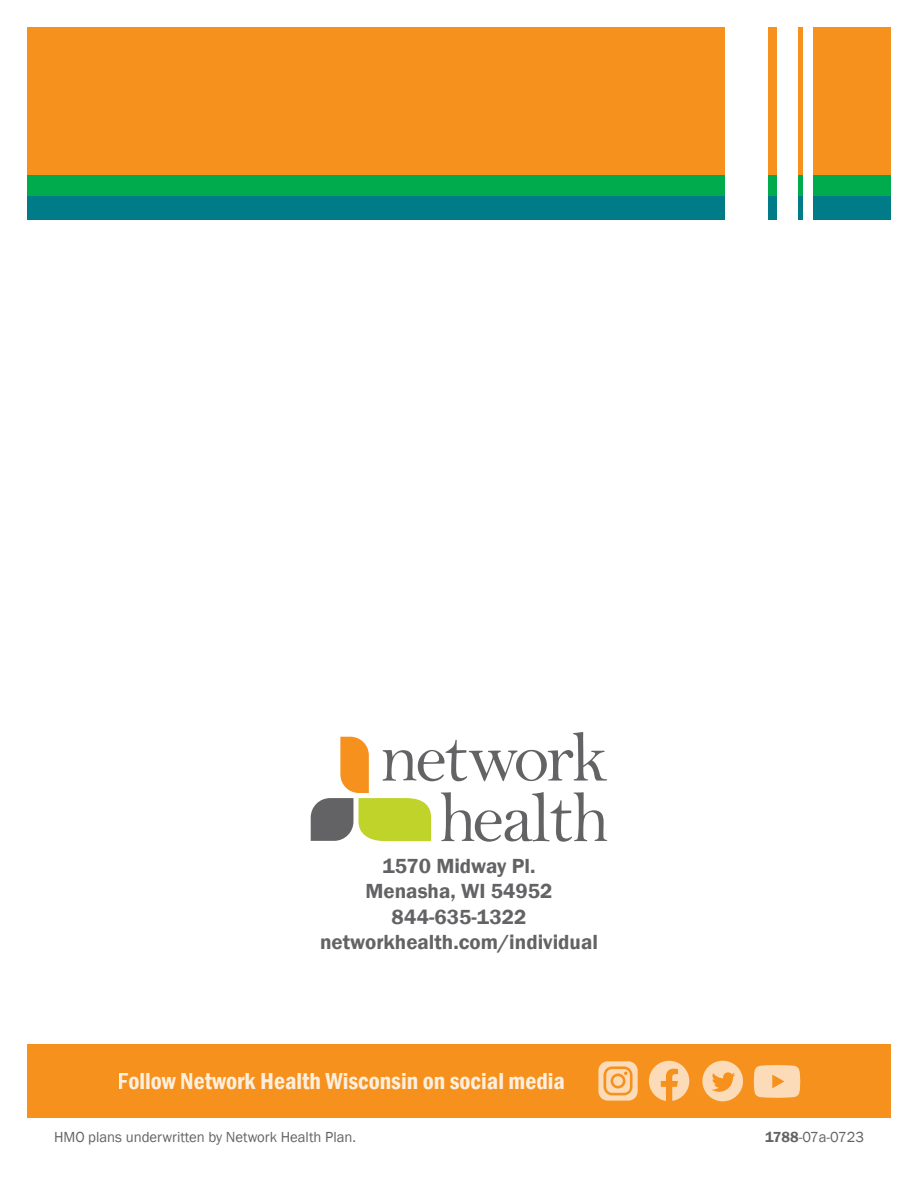
<style>
.page{position:relative;width:918px;height:1188px;background:#fff}
.page>*{position:absolute;margin:0;border:0;box-sizing:border-box;transform-origin:0 0}
.t1{font:600 condensed 24px "Franklin Gothic";color:#fff}
.t2{font:600 21px/25.2px "Franklin Gothic";color:#636366;text-align:center}
.t3{font:15px "Franklin Gothic";color:#636366}
.s1{font-weight:600}
</style>
<div class="page">
<svg style="left:311px;top:732px;width:296px;height:110px"></svg>
<div style="left:27px;top:1044px;width:864px;height:74px;background:#f6911e"></div>
<svg style="left:598px;top:1061px;width:40px;height:40px"></svg>
<svg style="left:649px;top:1061px;width:40px;height:40px"></svg>
<svg style="left:702px;top:1061px;width:41px;height:40px"></svg>
<svg style="left:754px;top:1065px;width:46px;height:33px"></svg>
<div style="left:27px;top:27px;width:864px;height:152px;background:#f6911e"></div>
<div style="left:27px;top:175px;width:864px;height:23px;background:#00ab4d"></div>
<div style="left:27px;top:196px;width:864px;height:23px;background:#007c89"></div>
<div style="left:725px;top:27px;width:43px;height:208px;background:#fff"></div>
<div style="left:777px;top:27px;width:21px;height:208px;background:#fff"></div>
<div style="left:803px;top:27px;width:10px;height:208px;background:#fff"></div>
<p class="t2" style="left:320px;top:854px;width:279px">1570 Midway Pl.<br>Menasha, WI 54952<br>844-635-1322 networkhealth.com/individual</p>
<p class="t1" style="left:118px;top:1065px;width:449px">Follow Network Health Wisconsin on social media</p>
<p class="t3" style="left:54px;top:1128px;width:304px">HMO plans underwritten by Network Health Plan.</p>
<p class="t3" style="left:765px;top:1128px;width:100px"><span class="s1">1788</span>-07a-0723</p>
</div>
